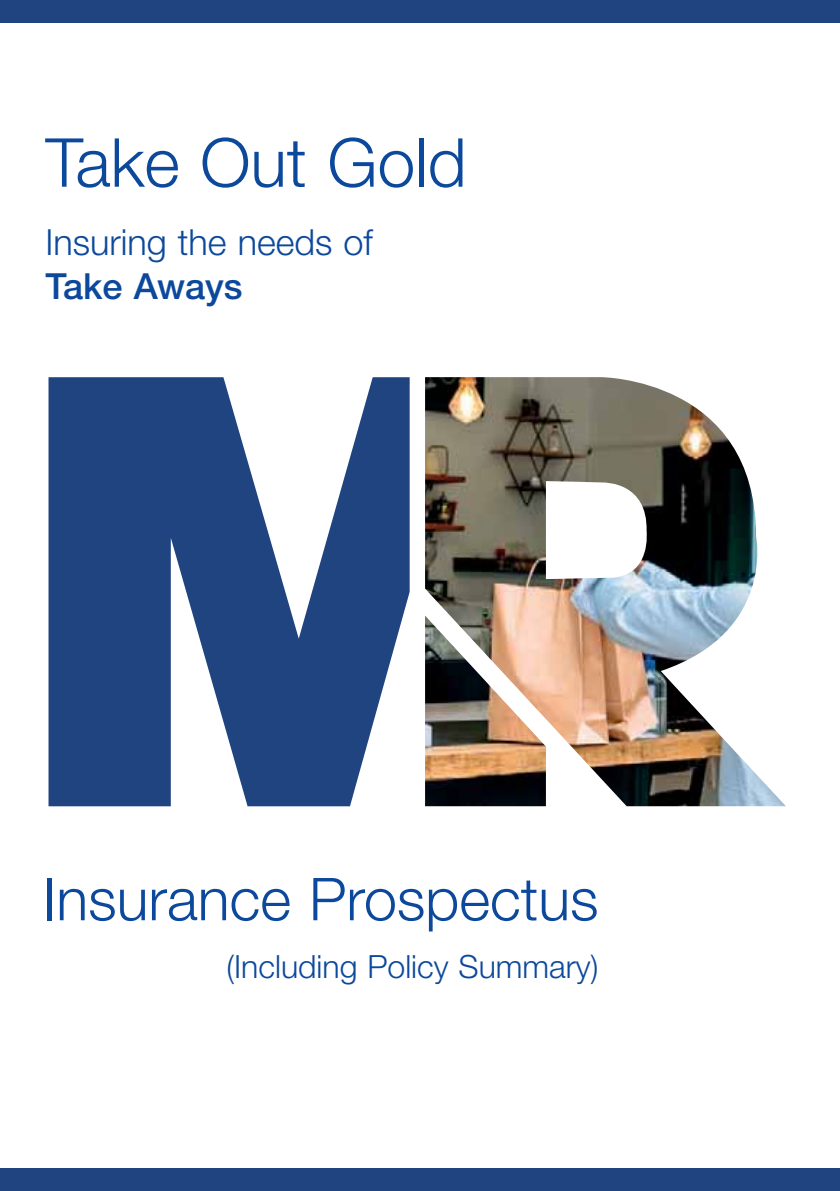
<style>
.page{position:relative;width:840px;height:1191px;background:#fff}
.page>*{position:absolute;margin:0;border:0;box-sizing:border-box;transform-origin:0 0}
.t1{font:300 67.6px "Helvetica Neue";color:#0c499c}
.t2{font:300 59.2px "Helvetica Neue";color:#0c499c}
.t3{font:300 36px "Helvetica Neue";color:#0c499c}
.t4{font:500 36px "Helvetica Neue";color:#0c499c}
.t5{font:300 32px "Helvetica Neue";color:#0c499c}
</style>
<div class="page">
<div style="left:0;top:0;width:839px;height:23px;background:#1f4480"></div>
<div style="left:0;top:1168px;width:839px;height:23px;background:#1f4480"></div>
<svg style="left:48px;top:377px;width:361px;height:429px;fill:#1f4480"></svg>
<img style="left:425px;top:377px;width:360px;height:429px">
<h1 class="t1" style="left:45px;top:138px;width:422px">Take Out Gold</h1>
<p class="t3" style="left:45px;top:229px;width:329px">Insuring the needs of</p>
<p class="t4" style="left:45px;top:273px;width:198px">Take Aways</p>
<h2 class="t2" style="left:43px;top:878px;width:556px">Insurance Prospectus</h2>
<p class="t5" style="left:226px;top:955px;width:373px">(Including Policy Summary)</p>
</div>
